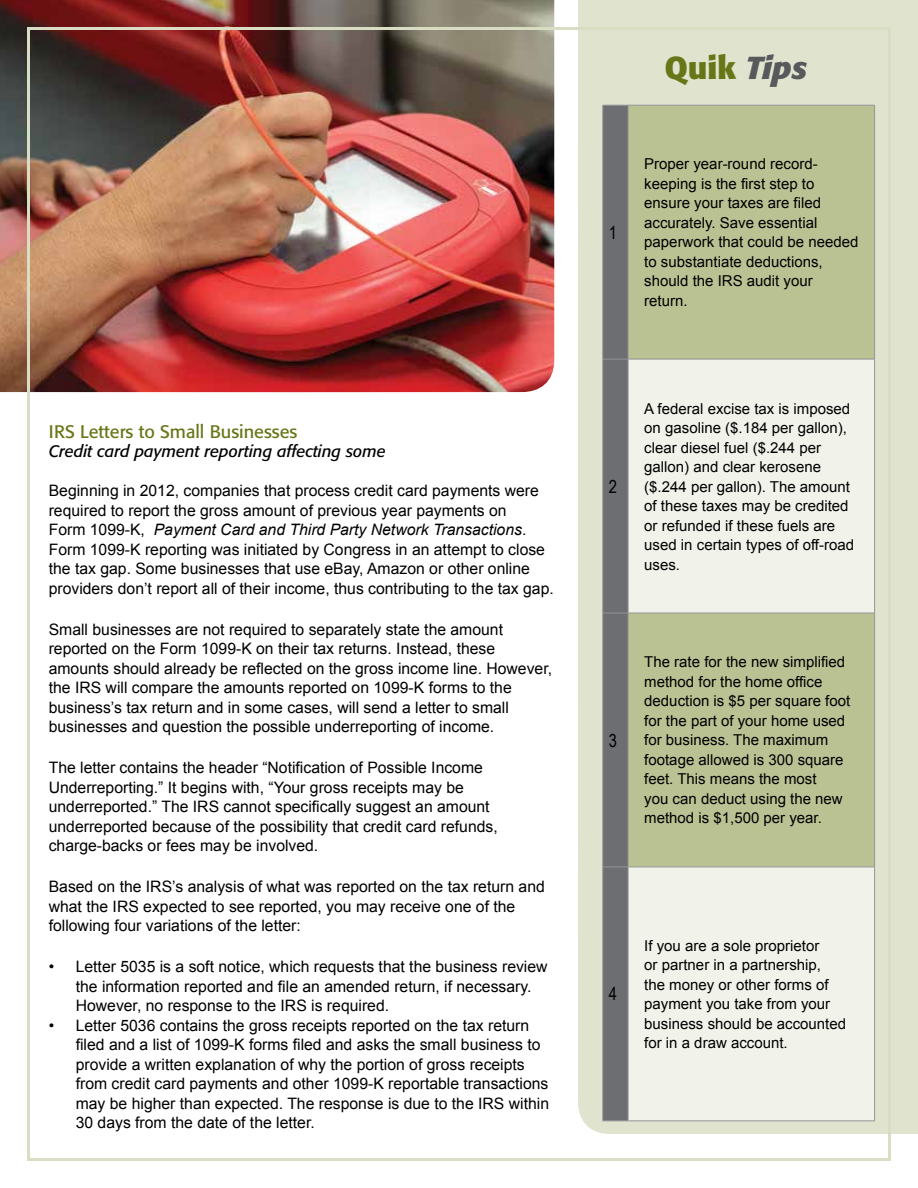
<style>
.page{position:relative;width:918px;height:1188px;background:#fff}
.page>*{position:absolute;margin:0;border:0;box-sizing:border-box;transform-origin:0 0}
.t1{font:700 31.5px "Formata";color:#677718}
.t2{font:18px "Formata";color:#677718}
.t3{font:18px "Arial Narrow";color:#000}
.t4{font:italic 16.5px "Formata";color:#000}
.t5{font:15.75px/19.5px "Arial";color:#000}
.t6{font:15px/19.5px "Arial";color:#000}
.s1{font-style:italic}
.s2{font-style:italic;color:#58595b}
</style>
<div class="page">
<img style="left:0;top:0;width:554px;height:392px">
<div style="left:578px;top:0;width:340px;height:1134px;background:#e0e4cf"></div>
<div style="left:629px;top:106px;width:245px;height:253px;background:#bac192"></div>
<svg style="left:629px;top:360px;width:245px;height:761px;background:#dee2cd"></svg>
<hr style="left:628px;top:105px;width:247px;height:1px;background:#939598">
<hr style="left:628px;top:105px;width:1px;height:254px;background:#939598">
<hr style="left:874px;top:105px;width:1px;height:254px;background:#939598">
<hr style="left:628px;top:359px;width:247px;height:1px;background:#939598">
<hr style="left:628px;top:359px;width:1px;height:254px;background:#939598">
<hr style="left:874px;top:359px;width:1px;height:254px;background:#939598">
<hr style="left:628px;top:613px;width:247px;height:1px;background:#939598">
<hr style="left:628px;top:613px;width:1px;height:254px;background:#939598">
<hr style="left:874px;top:613px;width:1px;height:254px;background:#939598">
<hr style="left:628px;top:867px;width:247px;height:1px;background:#939598">
<hr style="left:628px;top:867px;width:1px;height:254px;background:#939598">
<hr style="left:874px;top:867px;width:1px;height:254px;background:#939598">
<svg style="left:603px;top:105px;width:25px;height:1017px;background:#6e6f72"></svg>
<hr style="left:628px;top:1121px;width:247px;height:1px;background:#939598">
<p class="t2" style="left:49px;top:420px;width:250px">IRS Letters to Small Businesses</p>
<p class="t4" style="left:49px;top:441px;width:339px">Credit card payment reporting affecting some</p>
<p class="t5" style="left:49px;top:481px;width:507px">Beginning in 2012, companies that process credit card payments were required to report the gross amount of previous year payments on<br>Form 1099-K, <span class="s1">Payment Card and Third Party Network Transactions</span>.<br>Form 1099-K reporting was initiated by Congress in an attempt to close the tax gap. Some businesses that use eBay, Amazon or other online providers don’t report all of their income, thus contributing to the tax gap.</p>
<p class="t5" style="left:49px;top:620px;width:505px">Small businesses are not required to separately state the amount reported on the Form 1099-K on their tax returns. Instead, these amounts should already be reflected on the gross income line. However, the IRS will compare the amounts reported on 1099-K forms to the business’s tax return and in some cases, will send a letter to small businesses and question the possible underreporting of income.</p>
<p class="t5" style="left:49px;top:758px;width:451px">The letter contains the header “Notification of Possible Income Underreporting.” It begins with, “Your gross receipts may be underreported.” The IRS cannot specifically suggest an amount underreported because of the possibility that credit card refunds, charge-backs or fees may be involved.</p>
<p class="t5" style="left:49px;top:877px;width:498px">Based on the IRS’s analysis of what was reported on the tax return and what the IRS expected to see reported, you may receive one of the following four variations of the letter:</p>
<p class="t5" style="left:76px;top:957px;width:473px;text-indent:-27px">• Letter 5035 is a soft notice, which requests that the business review the information reported and file an amended return, if necessary.<br>However, no response to the IRS is required.</p>
<p class="t5" style="left:76px;top:1016px;width:475px;text-indent:-27px">• Letter 5036 contains the gross receipts reported on the tax return filed and a list of 1099-K forms filed and asks the small business to provide a written explanation of why the portion of gross receipts from credit card payments and other 1099-K reportable transactions may be higher than expected. The response is due to the IRS within 30 days from the date of the letter.</p>
<p class="t3" style="left:609px;top:219px;width:10px">1</p>
<h1 class="t1" style="left:665px;top:48px;width:144px">Quik <span class="s2">Tips</span></h1>
<p class="t6" style="left:644px;top:154px;width:216px">Proper year-round record&shy;keeping is the first step to ensure your taxes are filed accurately. Save essential paperwork that could be needed to substantiate deductions, should the IRS audit your return.</p>
<p class="t3" style="left:609px;top:473px;width:10px">2</p>
<p class="t6" style="left:644px;top:399px;width:211px">A federal excise tax is imposed on gasoline ($.184 per gallon), clear diesel fuel ($.244 per gallon) and clear kerosene ($.244 per gallon). The amount of these taxes may be credited or refunded if these fuels are used in certain types of off-road uses.</p>
<p class="t3" style="left:609px;top:727px;width:10px">3</p>
<p class="t6" style="left:644px;top:653px;width:207px">The rate for the new simplified method for the home office deduction is $5 per square foot for the part of your home used for business. The maximum footage allowed is 300 square feet. This means the most<br>you can deduct using the new method is $1,500 per year.</p>
<p class="t3" style="left:609px;top:981px;width:10px">4</p>
<p class="t6" style="left:644px;top:936px;width:203px">If you are a sole proprietor<br>or partner in a partnership,<br>the money or other forms of payment you take from your business should be accounted for in a draw account.</p>
</div>
